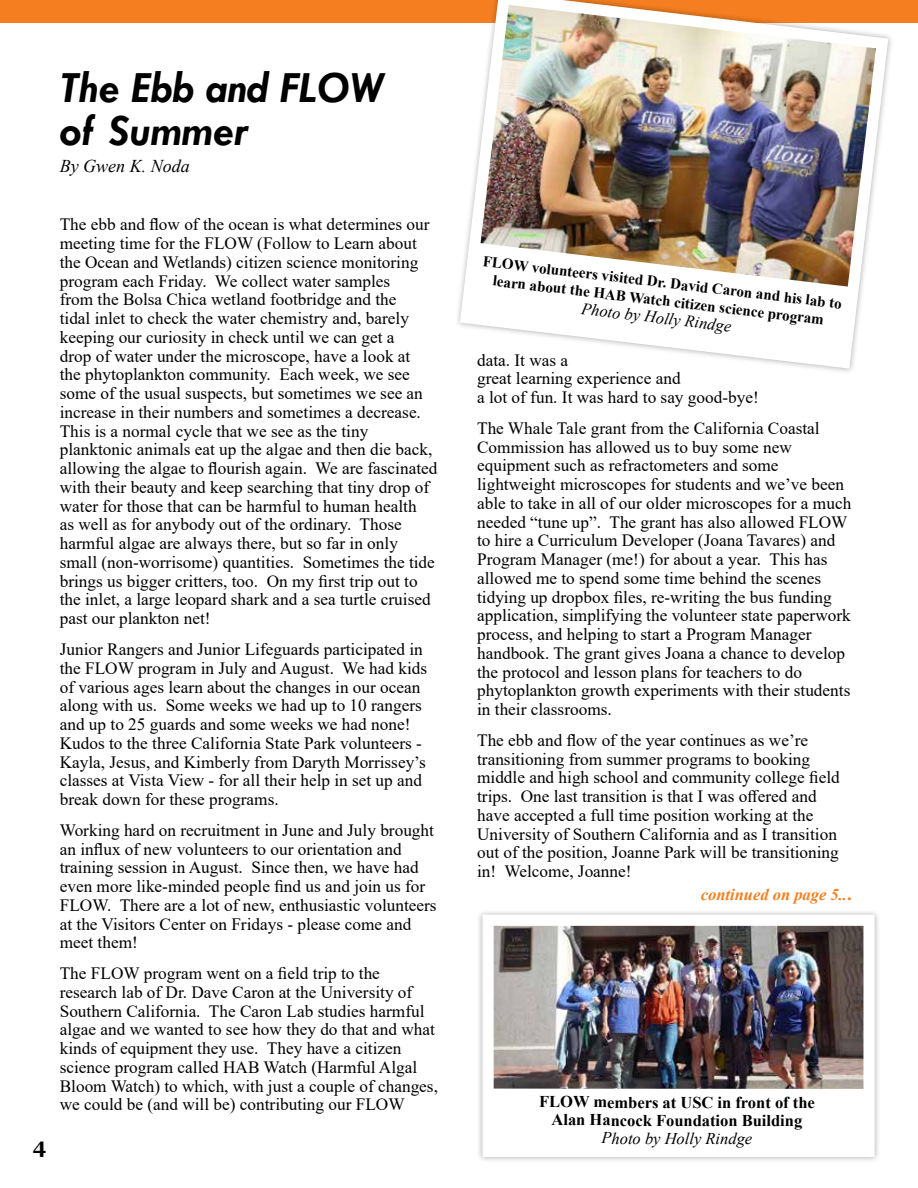
<style>
.page{position:relative;width:918px;height:1188px;background:#fff}
.page>*{position:absolute;margin:0;border:0;box-sizing:border-box;transform-origin:0 0}
.t1{font:italic 700 45px/43.5px "Tw Cen";color:#000}
.t2{font:700 21px "Georgia";color:#000}
.t3{font:italic 18px "Times New Roman";color:#000}
.t4{font:17.25px/18.8px "Times New Roman";color:#000}
.t5{font:700 16.5px/18px "Times New Roman";letter-spacing:-.005em;color:#000;text-align:center}
.t6{font:italic 16.5px "Times New Roman";color:#000}
.t7{font:italic 700 16.5px "Times New Roman";color:#f57e20}
.t8{font:700 15px/18px "Times New Roman";color:#000;text-align:center}
.s1{font-family:"Georgia";font-size:15.75px}
</style>
<div class="page">
<hr style="left:917px;top:364px;width:1px;height:824px;background:#fff4e2">
<div style="left:0;top:0;width:918px;height:22px;background:#f57e20"></div>
<img style="left:454px;top:0;width:441px;height:372px">
<div style="left:477px;top:909px;width:403px;height:254px;background:#000;opacity:.3"></div>
<img style="left:495px;top:927px;width:368px;height:162px">
<div style="left:483px;top:915px;width:392px;height:242px;border:11px solid #fff"></div>
<svg style="left:469px;top:243px;width:387px;height:119px"></svg>
<svg style="left:488px;top:1089px;width:382px;height:62px"></svg>
<h1 class="t1" style="left:60px;top:64px;width:326px">The Ebb and FLOW of Summer</h1>
<p class="t3" style="left:60px;top:154px;width:131px">By Gwen K. Noda</p>
<p class="t2" style="left:33px;top:1132px;width:15px">4</p>
<p class="t4" style="left:60px;top:215px;width:379px">The ebb and flow of the ocean is what determines our meeting time for the FLOW (Follow to Learn about the Ocean and Wetlands) citizen science monitoring program each Friday. We collect water samples<br>from the Bolsa Chica wetland footbridge and the<br>tidal inlet to check the water chemistry and, barely keeping our curiosity in check until we can get a<br>drop of water under the microscope, have a look at<br>the phytoplankton community. Each week, we see some of the usual suspects, but sometimes we see an increase in their numbers and sometimes a decrease.<br>This is a normal cycle that we see as the tiny planktonic animals eat up the algae and then die back, allowing the algae to flourish again. We are fascinated with their beauty and keep searching that tiny drop of water for those that can be harmful to human health<br>as well as for anybody out of the ordinary. Those harmful algae are always there, but so far in only small (non-worrisome) quantities. Sometimes the tide brings us bigger critters, too. On my first trip out to the inlet, a large leopard shark and a sea turtle cruised past our plankton net!</p>
<p class="t4" style="left:60px;top:639px;width:369px">Junior Rangers and Junior Lifeguards participated in the FLOW program in July and August. We had kids of various ages learn about the changes in our ocean along with us. Some weeks we had up to 10 rangers and up to 25 guards and some weeks we had none!<br>Kudos to the three California State Park volunteers - Kayla, Jesus, and Kimberly from Daryth Morrissey’s classes at Vista View - for all their help in set up and break down for these programs.</p>
<p class="t4" style="left:60px;top:820px;width:378px">Working hard on recruitment in June and July brought an influx of new volunteers to our orientation and training session in August. Since then, we have had even more like-minded people find us and join us for FLOW. There are a lot of new, enthusiastic volunteers at the Visitors Center on Fridays - please come and meet them!</p>
<p class="t4" style="left:60px;top:963px;width:380px">The FLOW program went on a field trip to the research lab of Dr. Dave Caron at the University of Southern California. The Caron Lab studies harmful algae and we wanted to see how they do that and what kinds of equipment they use. They have a citizen science program called HAB Watch (Harmful Algal Bloom Watch) to which, with just a couple of changes, we could be (and will be) contributing our FLOW</p>
<p class="t8" style="left:484px;top:251px;width:363px;rotate:7deg">FLOW volunteers visited Dr. David Caron and his lab to learn about the HAB Watch citizen science program</p>
<p class="t6" style="left:583px;top:297px;width:152px;rotate:7deg">Photo by Holly Rindge</p>
<p class="t4" style="left:477px;top:350px;width:283px">data. It was a<br>great learning experience and<br>a lot of fun. It was hard to say good-bye!</p>
<p class="t4" style="left:477px;top:418px;width:376px">The Whale Tale grant from the California Coastal Commission has allowed us to buy some new equipment such as refractometers and some lightweight microscopes for students and we’ve been able to take in all of our older microscopes for a much needed “tune up”. The grant has also allowed FLOW to hire a Curriculum Developer (Joana Tavares) and Program Manager (me!) for about a year. This has allowed me to spend some time behind the scenes tidying up dropbox files, re-writing the bus funding application, simplifying the volunteer state paperwork process, and helping to start a Program Manager handbook. The grant gives Joana a chance to develop the protocol and lesson plans for teachers to do phytoplankton growth experiments with their students in their classrooms.</p>
<p class="t4" style="left:477px;top:730px;width:364px">The ebb and flow of the year continues as we’re transitioning from summer programs to booking middle and high school and community college field trips. One last transition is that I was offered and have accepted a full time position working at the University of Southern California and as I transition out of the position, Joanne Park will be transitioning in! Welcome, Joanne!</p>
<p class="t7" style="left:701px;top:883px;width:153px">continued on page 5..<span class="s1">.</span></p>
<p class="t5" style="left:539px;top:1093px;width:277px">FLOW members at USC in front of the<br>Alan Hancock Foundation Building</p>
<p class="t6" style="left:601px;top:1127px;width:152px">Photo by Holly Rindge</p>
</div>
